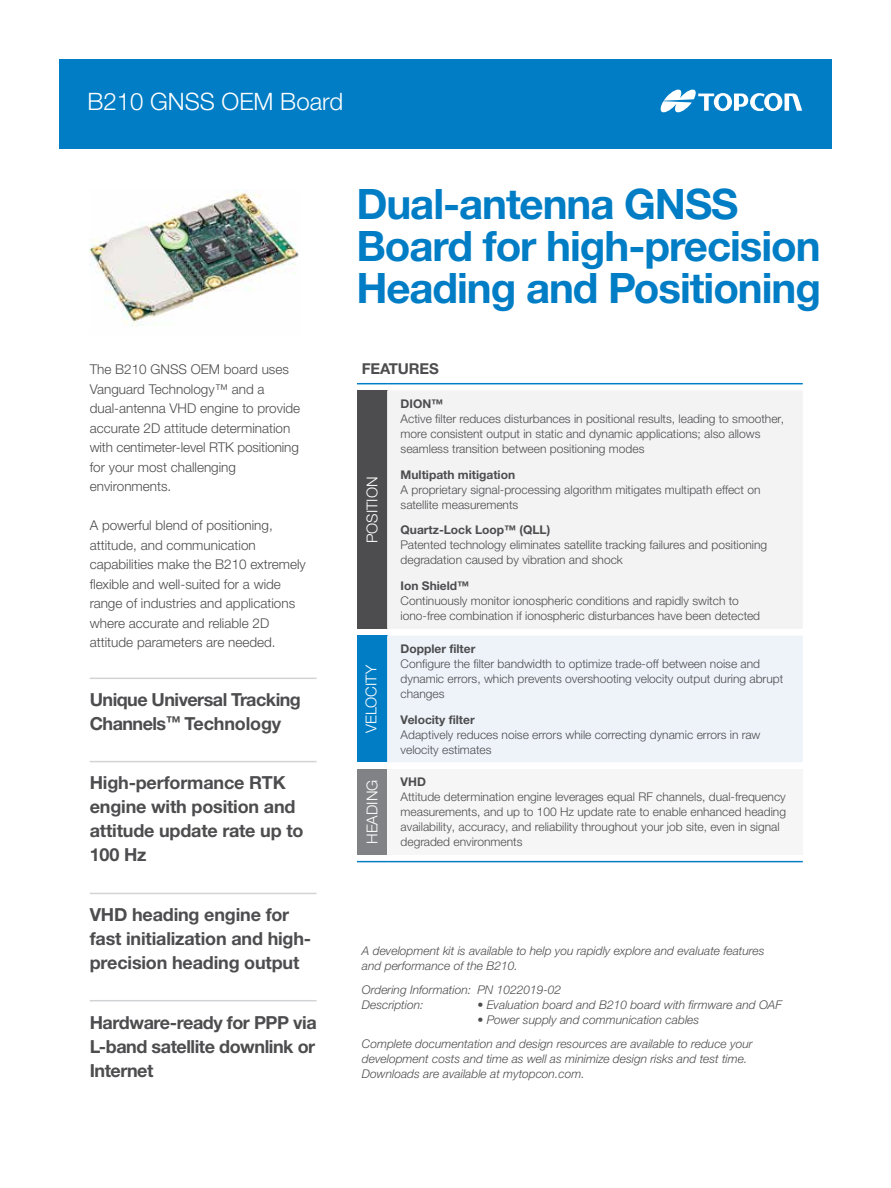
<style>
.page{position:relative;width:891px;height:1188px;background:#fff}
.page>*{position:absolute;margin:0;border:0;box-sizing:border-box;transform-origin:0 0}
.t1{font:700 42px/42px "Helvetica Neue LTW1 G";letter-spacing:-.025em;color:#007dc5}
.t2{font:300 24px "Helvetica Neue LTW1 G";color:#fff}
.t3{font:700 18px/24px "Helvetica Neue LTW1 G";letter-spacing:-.01em;color:#4d4d4f}
.t4{font:700 18px/24px "Helvetica Neue LTW1 G";letter-spacing:-.03em;color:#4d4d4f}
.t5{font:300 15px "Helvetica Neue LTW1 G";color:#fff}
.t6{font:700 15px "Helvetica Neue LTW1 G";letter-spacing:-.01em;color:#4d4d4f}
.t7{font:300 13.5px/19.5px "Helvetica Neue LTW1 G";color:#4d4d4f}
.t8{font:300 12px/15px "Helvetica Neue LTW1 G";color:#4d4d4f}
.t9{font:italic 300 12px/15px "Helvetica Neue LTW1 G";color:#4d4d4f}
.t10{font:700 12px "Helvetica Neue LTW1 G";color:#4d4d4f}
</style>
<div class="page">
<div style="left:59px;top:59px;width:773px;height:89px;background:#007dc5"></div>
<svg style="left:660px;top:89px;width:142px;height:23px"></svg>
<hr style="left:90px;top:761px;width:227px;height:1px;background:#d1d3d4">
<hr style="left:90px;top:678px;width:227px;height:1px;background:#d1d3d4">
<hr style="left:90px;top:893px;width:227px;height:1px;background:#d1d3d4">
<hr style="left:90px;top:1000px;width:227px;height:1px;background:#d1d3d4">
<img style="left:89px;top:189px;width:210px;height:137px">
<svg style="left:357px;top:382px;width:446px;height:479px"></svg>
<div style="left:357px;top:390px;width:30px;height:239px;background:#4d4d4f"></div>
<div style="left:387px;top:390px;width:416px;height:239px;background:#f3f3f4"></div>
<div style="left:357px;top:636px;width:30px;height:126px;background:#007dc5"></div>
<div style="left:387px;top:636px;width:416px;height:126px;background:#eef3fa"></div>
<div style="left:357px;top:769px;width:30px;height:86px;background:#808285"></div>
<div style="left:387px;top:769px;width:416px;height:86px;background:#f6f6f6"></div>
<hr style="left:357px;top:383px;width:30px;height:1px;background:#007dc5">
<hr style="left:387px;top:383px;width:416px;height:1px;background:#007dc5">
<hr style="left:357px;top:861px;width:30px;height:1px;background:#007dc5">
<hr style="left:387px;top:861px;width:416px;height:1px;background:#007dc5">
<h2 class="t2" style="left:87px;top:87px;width:257px">B210 GNSS OEM Board</h2>
<p class="t7" style="left:90px;top:360px;width:212px">The B210 GNSS OEM board uses<br>Vanguard Technology™ and a dual-antenna VHD engine to provide accurate 2D attitude determination with centimeter-level RTK positioning for your most challenging environments.</p>
<p class="t7" style="left:90px;top:516px;width:218px">A powerful blend of positioning, attitude, and communication capabilities make the B210 extremely flexible and well-suited for a wide range of industries and applications where accurate and reliable 2D attitude parameters are needed.</p>
<h3 class="t4" style="left:90px;top:688px;width:213px">Unique Universal Tracking<br>Channels<sup>™</sup> Technology</h3>
<h3 class="t3" style="left:90px;top:771px;width:215px">High-performance RTK engine with position and attitude update rate up to<br>100 Hz</h3>
<h3 class="t3" style="left:90px;top:903px;width:223px">VHD heading engine for fast initialization and high&shy;precision heading output</h3>
<h3 class="t3" style="left:90px;top:1010px;width:228px;text-align:justify">Hardware-ready for PPP via L-band satellite downlink or Internet</h3>
<h1 class="t1" style="left:356px;top:183px;width:466px">Dual-antenna GNSS<br>Board for high-precision<br>Heading and Positioning</h1>
<p class="t6" style="left:362px;top:360px;width:79px">FEATURES</p>
<p class="t10" style="left:401px;top:396px;width:44px">DION™</p>
<p class="t8" style="left:401px;top:411px;width:385px">Active filter reduces disturbances in positional results, leading to smoother, more consistent output in static and dynamic applications; also allows seamless transition between positioning modes</p>
<p class="t10" style="left:401px;top:467px;width:116px">Multipath mitigation</p>
<p class="t8" style="left:401px;top:482px;width:361px">A proprietary signal-processing algorithm mitigates multipath effect on satellite measurements</p>
<p class="t10" style="left:401px;top:523px;width:151px">Quartz-Lock Loop™ (QLL)</p>
<p class="t8" style="left:401px;top:538px;width:368px">Patented technology eliminates satellite tracking failures and positioning degradation caused by vibration and shock</p>
<p class="t10" style="left:401px;top:579px;width:70px">Ion Shield™</p>
<p class="t8" style="left:401px;top:593px;width:361px">Continuously monitor ionospheric conditions and rapidly switch to iono-free combination if ionospheric disturbances have been detected</p>
<p class="t10" style="left:401px;top:641px;width:76px">Doppler filter</p>
<p class="t8" style="left:401px;top:656px;width:384px">Configure the filter bandwidth to optimize trade-off between noise and dynamic errors, which prevents overshooting velocity output during abrupt changes</p>
<p class="t10" style="left:401px;top:712px;width:76px">Velocity filter</p>
<p class="t8" style="left:401px;top:727px;width:361px">Adaptively reduces noise errors while correcting dynamic errors in raw velocity estimates</p>
<p class="t10" style="left:401px;top:775px;width:27px">VHD</p>
<p class="t8" style="left:401px;top:789px;width:387px">Attitude determination engine leverages equal RF channels, dual-frequency measurements, and up to 100 Hz update rate to enable enhanced heading availability, accuracy, and reliability throughout your job site, even in signal degraded environments</p>
<p class="t5" style="left:363px;top:543px;width:68px;rotate:-90deg">POSITION</p>
<p class="t5" style="left:362px;top:733px;width:70px;rotate:-90deg">VELOCITY</p>
<p class="t5" style="left:363px;top:844px;width:66px;rotate:-90deg">HEADING</p>
<p class="t9" style="left:362px;top:943px;width:404px">A development kit is available to help you rapidly explore and evaluate features and performance of the B210.</p>
<p class="t9" style="left:362px;top:982px;width:201px">Ordering Information: PN 1022019-02<br>Description:</p>
<p class="t9" style="left:477px;top:997px;width:306px">• Evaluation board and B210 board with firmware and OAF</p>
<p class="t9" style="left:362px;top:1007px;width:392px;line-height:24px;text-indent:116px">• Power supply and communication cables<br>Complete documentation and design resources are available to reduce your</p>
<p class="t9" style="left:362px;top:1051px;width:387px">development costs and time as well as minimize design risks and test time.<br>Downloads are available at mytopcon.com.</p>
</div>
